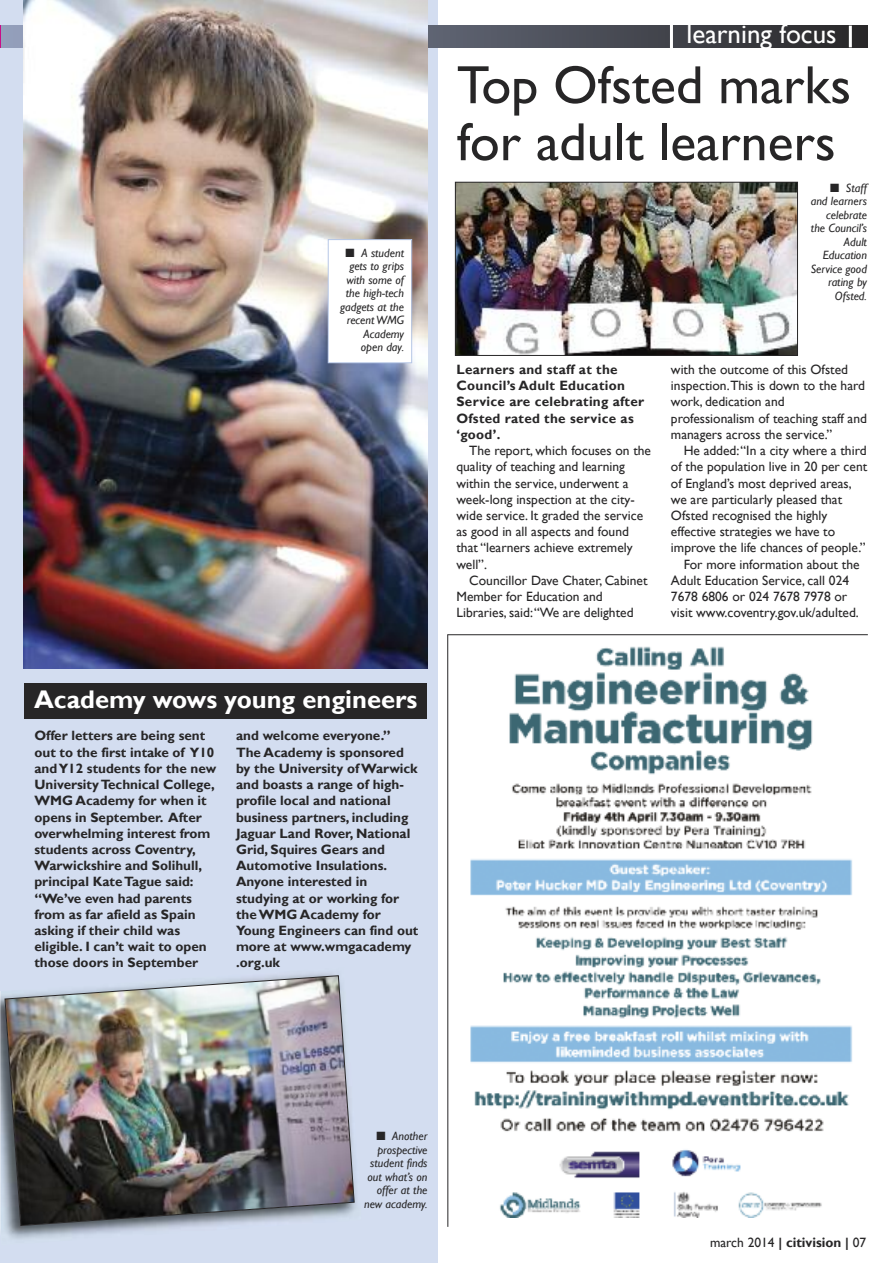
<style>
.page{position:relative;width:893px;height:1263px;background:#fff}
.page>*{position:absolute;margin:0;border:0;box-sizing:border-box;transform-origin:0 0}
.t1{font:54px/57px "Gill Sans";color:#272627}
.t2{font:27px "Gill Sans";color:#fff}
.t3{font:700 25.5px "Gill Sans";color:#fff}
.t4{font:13.5px/16.2px "Gill Sans";color:#272627}
.t5{font:700 13.5px/16.2px "Gill Sans";color:#272627}
.t6{font:700 13.5px/16.2px "Gill Sans";letter-spacing:.02em;color:#272627}
.t7{font:italic 12px/13.5px "Gill Sans";color:#272627;text-align:right}
.s1{font-weight:400}
</style>
<div class="page">
<div style="left:1px;top:0;width:437px;height:1263px;background:#d3ddf0"></div>
<svg style="left:1px;top:26px;width:866px;height:21px;background:#484b54"></svg>
<hr style="left:670px;top:16px;width:3px;height:32px;background:#fff">
<hr style="left:849px;top:26px;width:3px;height:21px;background:#fff">
<svg style="left:0;top:26px;width:1px;height:21px"></svg>
<img style="left:470px;top:646px;width:382px;height:572px">
<hr style="left:447px;top:634px;width:421px;height:1px;background:#272627">
<hr style="left:447px;top:635px;width:1px;height:592px;background:#272627">
<img style="left:24px;top:0;width:404px;height:669px">
<img style="left:0;top:991px;width:1px;height:245px">
<img style="left:1px;top:973px;width:355px;height:266px">
<img style="left:4px;top:975px;width:351px;height:251px">
<img style="left:457px;top:184px;width:339px;height:170px">
<div style="left:455px;top:182px;width:343px;height:174px;border:1px solid #272627"></div>
<div style="left:24px;top:683px;width:403px;height:36px;background:#272627"></div>
<div style="left:329px;top:240px;width:82px;height:122px;background:#fff"></div>
<div style="left:328px;top:239px;width:84px;height:124px;border:1px solid #b6c7e6"></div>
<p class="t7" style="left:340px;top:246px;width:66px">■ A student gets to grips with some of the high-tech gadgets at the recentWMG<br>Academy open day.</p>
<h3 class="t3" style="left:34px;top:684px;width:385px">Academy wows young engineers</h3>
<p class="t5" style="left:34px;top:728px;width:183px">Offer letters are being sent out to the first intake of Y10 andY12 students for the new<br>UniversityTechnical College,<br>WMG Academy for when it opens in September. After overwhelming interest from students across Coventry,<br>Warwickshire and Solihull, principal KateTague said: “We’ve even had parents from as far afield as Spain asking if their child was eligible. I can’t wait to open those doors in September</p>
<p class="t5" style="left:236px;top:728px;width:184px">and welcome everyone.”<br>The Academy is sponsored by the University ofWarwick and boasts a range of high&shy;profile local and national business partners, including<br>Jaguar Land Rover, National<br>Grid, Squires Gears and<br>Automotive Insulations.<br>Anyone interested in studying at or working for theWMG Academy for<br>Young Engineers can find out more at www.wmgacademy .org.uk</p>
<h2 class="t2" style="left:686px;top:18px;width:152px">learning focus</h2>
<h1 class="t1" style="left:457px;top:56px;width:396px">Top Ofsted marks for adult learners</h1>
<p class="t7" style="left:811px;top:181px;width:58px">■ Staff and learners celebrate the Council’s<br>Adult<br>Education<br>Service good rating by<br>Ofsted.</p>
<p class="t6" style="left:456px;top:361px;width:189px">Learners and staff at the<br>Council’s Adult Education<br>Service are celebrating after<br>Ofsted rated the service as ‘good’.</p>
<p class="t4" style="left:456px;top:442px;width:196px;text-indent:13px">The report, which focuses on the quality of teaching and learning within the service, underwent a week-long inspection at the city&shy;wide service. It graded the service as good in all aspects and found that “learners achieve extremely well”.</p>
<p class="t4" style="left:456px;top:572px;width:192px;text-indent:13px">Councillor Dave Chater, Cabinet<br>Member for Education and<br>Libraries, said:“We are delighted</p>
<p class="t4" style="left:671px;top:361px;width:198px">with the outcome of this Ofsted inspection.This is down to the hard work, dedication and professionalism of teaching staff and managers across the service.”</p>
<p class="t4" style="left:684px;top:442px;width:184px">He added:“In a city where a third</p>
<p class="t4" style="left:671px;top:458px;width:198px">of the population live in 20 per cent</p>
<p class="t4" style="left:671px;top:475px;width:182px">of England’s most deprived areas,</p>
<p class="t4" style="left:671px;top:491px;width:173px">we are particularly pleased that</p>
<p class="t4" style="left:671px;top:507px;width:158px">Ofsted recognised the highly</p>
<p class="t4" style="left:671px;top:523px;width:166px">effective strategies we have to</p>
<p class="t4" style="left:671px;top:539px;width:196px">improve the life chances of people.”</p>
<p class="t4" style="left:684px;top:556px;width:177px">For more information about the</p>
<p class="t4" style="left:671px;top:572px;width:180px">Adult Education Service, call 024</p>
<p class="t4" style="left:671px;top:588px;width:178px">7678 6806 or 024 7678 7978 or</p>
<p class="t4" style="left:671px;top:604px;width:189px">visit www.coventry.gov.uk/adulted.</p>
<p class="t7" style="left:364px;top:1129px;width:65px">■ Another prospective student finds out what’s on offer at the new academy.</p>
<p class="t5" style="left:710px;top:1234px;width:158px"><span class="s1">march 2014</span> | citivision | <span class="s1">07</span></p>
</div>
